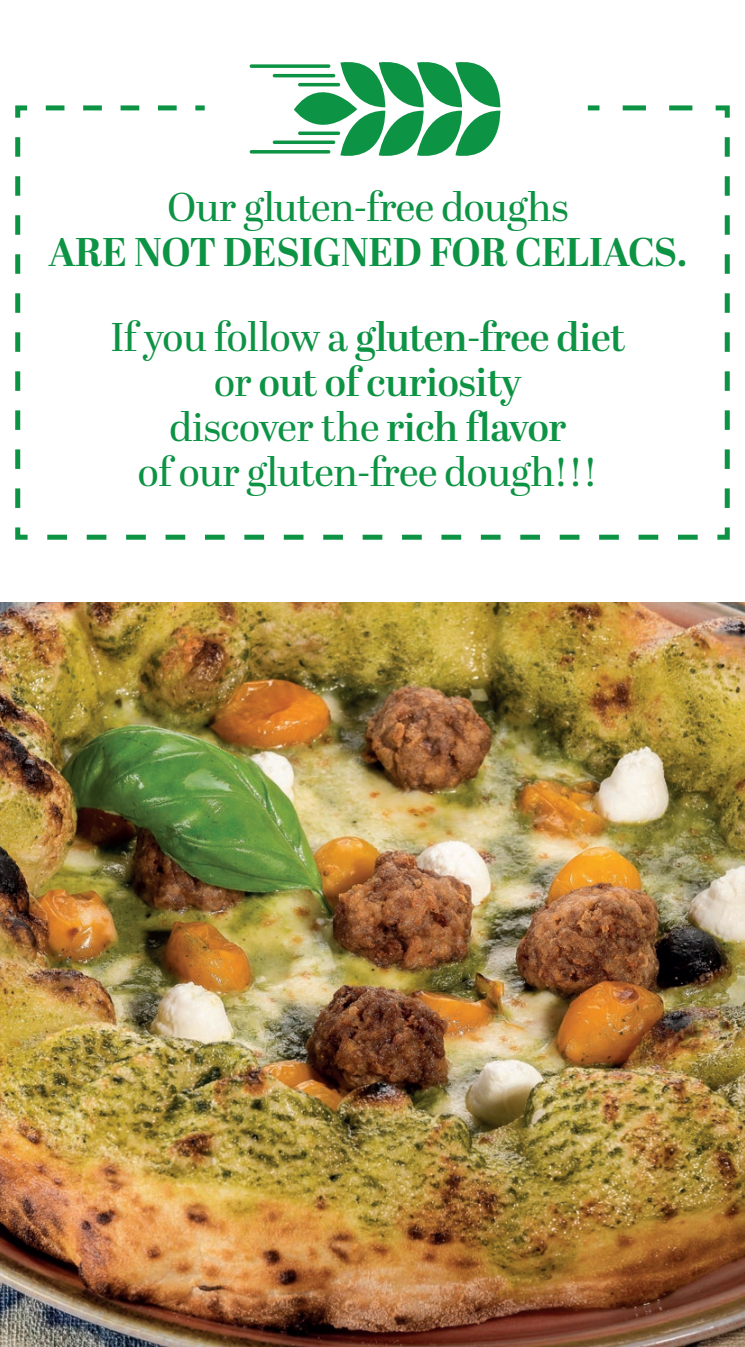
<style>
.page{position:relative;width:745px;height:1347px;background:#fff}
.page>*{position:absolute;margin:0;border:0;box-sizing:border-box;transform-origin:0 0}
.t1{font:40px "Abril Display";letter-spacing:-.01em;color:#0d9344}
.t2{font:600 40px "Abril Display";letter-spacing:-.01em;color:#0d9344}
.t3{font:700 40px "Abril Display";letter-spacing:-.01em;color:#0d9344}
.s1{font-weight:400}
.s2{font-weight:600}
</style>
<div class="page">
<img style="left:0;top:602px;width:744px;height:744px">
<svg style="left:15px;top:105px;width:715px;height:435px"></svg>
<svg style="left:294px;top:62px;width:208px;height:100px"></svg>
<svg style="left:249px;top:150px;width:81px;height:4px"></svg>
<svg style="left:272px;top:140px;width:63px;height:4px"></svg>
<svg style="left:298px;top:131px;width:42px;height:4px"></svg>
<svg style="left:249px;top:64px;width:81px;height:4px"></svg>
<hr style="left:272px;top:74px;width:63px;height:3px;background:#0d9344;border-radius:2px">
<hr style="left:298px;top:83px;width:42px;height:3px;background:#0d9344;border-radius:2px">
<p class="t1" style="left:167px;top:179px;width:402px">Our gluten-free doughs</p>
<p class="t3" style="left:48px;top:224px;width:640px">ARE NOT DESIGNED FOR CELIACS.</p>
<p class="t2" style="left:110px;top:309px;width:516px"><span class="s1">If you follow a</span> gluten-free diet</p>
<p class="t2" style="left:214px;top:354px;width:309px"><span class="s1">or</span> out of curiosity</p>
<p class="t1" style="left:169px;top:399px;width:398px">discover the <span class="s2">rich flavor</span></p>
<p class="t1" style="left:138px;top:444px;width:461px">of our gluten-free dough!!!</p>
</div>
